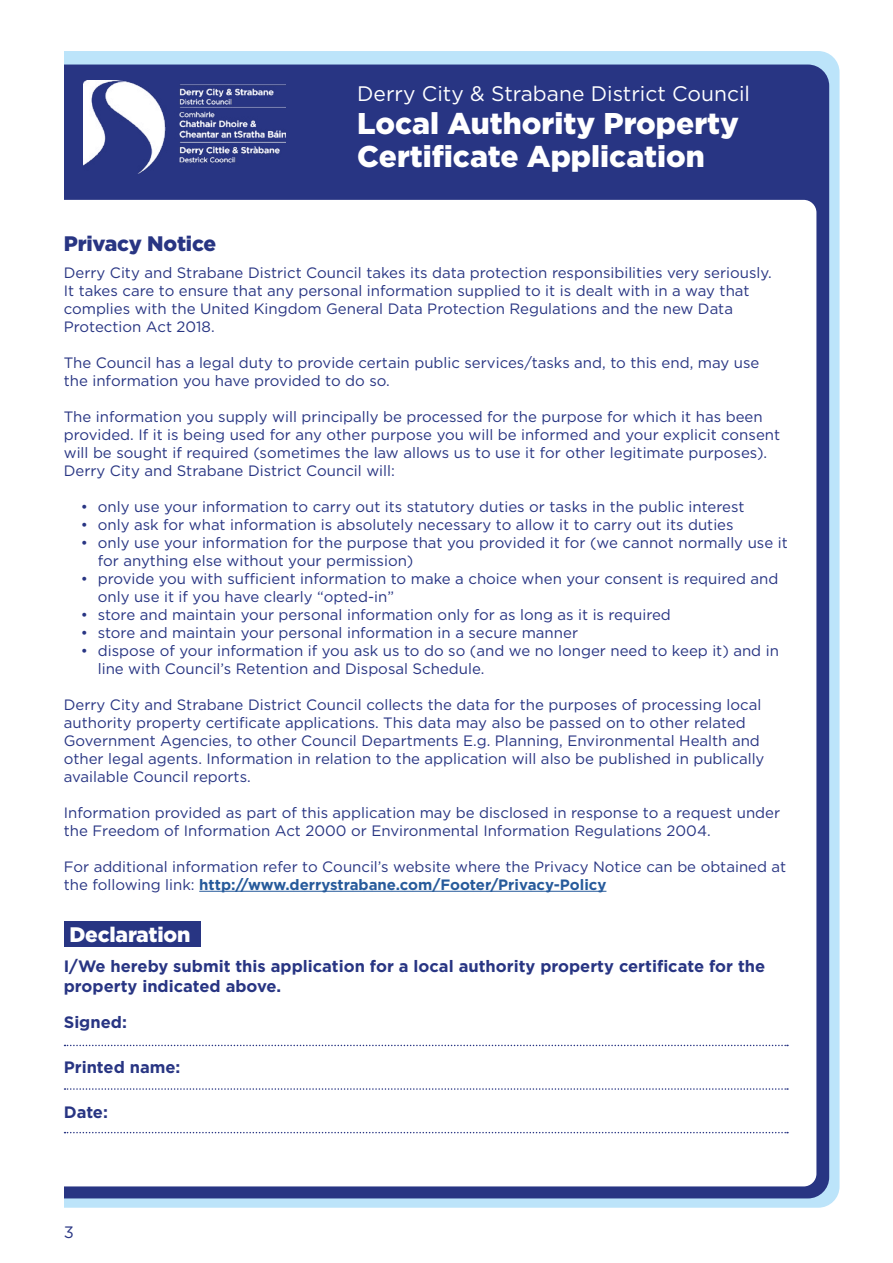
<style>
.page{position:relative;width:893px;height:1263px;background:#fff}
.page>*{position:absolute;margin:0;border:0;box-sizing:border-box;transform-origin:0 0}
.t1{font:900 30px/33px "Gotham";color:#fff}
.t2{font:21px "Gotham";color:#fff}
.t3{font:900 21px "Gotham";letter-spacing:-.01em;color:#283583}
.t4{font:900 21px "Gotham";letter-spacing:-.01em;color:#fff}
.t5{font:700 16.5px/19.8px "Gotham";color:#283583}
.t6{font:16.5px "Gotham";color:#283583}
.t7{font:15px/18px "Gotham";color:#283583}
.s1{font-weight:700;color:#275b9b}
</style>
<div class="page">
<div style="left:20px;top:51px;width:819px;height:1157px;background:linear-gradient(to right,#bce4fa,#bbe3f9);border-radius:21px"></div>
<div style="left:10px;top:65px;width:819px;height:1133px;background:#283583;border-radius:21px"></div>
<div style="left:43px;top:200px;width:773px;height:986px;background:#fff;border-radius:13px"></div>
<img style="left:84px;top:81px;width:201px;height:92px">
<div style="left:0;top:32px;width:64px;height:1193px;background:#fff"></div>
<hr style="left:199px;top:891px;width:407px;height:1px;background:#275b9b">
<div style="left:65px;top:922px;width:136px;height:25px;background:#283583"></div>
<svg style="left:65px;top:1045px;width:723px;height:1px"></svg>
<svg style="left:65px;top:1088px;width:723px;height:2px"></svg>
<svg style="left:65px;top:1132px;width:723px;height:1px"></svg>
<h2 class="t2" style="left:357px;top:80px;width:394px">Derry City &amp; Strabane District Council</h2>
<h1 class="t1" style="left:357px;top:107px;width:383px">Local Authority Property<br>Certificate Application</h1>
<h2 class="t3" style="left:64px;top:229px;width:154px">Privacy Notice</h2>
<p class="t7" style="left:64px;top:263px;width:709px">Derry City and Strabane District Council takes its data protection responsibilities very seriously.<br>It takes care to ensure that any personal information supplied to it is dealt with in a way that complies with the United Kingdom General Data Protection Regulations and the new Data Protection Act 2018.</p>
<p class="t7" style="left:64px;top:353px;width:697px">The Council has a legal duty to provide certain public services/tasks and, to this end, may use the information you have provided to do so.</p>
<p class="t7" style="left:64px;top:407px;width:718px">The information you supply will principally be processed for the purpose for which it has been provided. If it is being used for any other purpose you will be informed and your explicit consent will be sought if required (sometimes the law allows us to use it for other legitimate purposes).<br>Derry City and Strabane District Council will:</p>
<p class="t7" style="left:81px;top:497px;width:665px">• only use your information to carry out its statutory duties or tasks in the public interest</p>
<p class="t7" style="left:81px;top:515px;width:654px">• only ask for what information is absolutely necessary to allow it to carry out its duties</p>
<p class="t7" style="left:98px;top:533px;width:691px;text-indent:-17px">• only use your information for the purpose that you provided it for (we cannot normally use it for anything else without your permission)</p>
<p class="t7" style="left:98px;top:569px;width:682px;text-indent:-17px">• provide you with sufficient information to make a choice when your consent is required and only use it if you have clearly “opted-in”</p>
<p class="t7" style="left:81px;top:605px;width:592px">• store and maintain your personal information only for as long as it is required</p>
<p class="t7" style="left:81px;top:623px;width:499px">• store and maintain your personal information in a secure manner</p>
<p class="t7" style="left:98px;top:641px;width:683px;text-indent:-17px">• dispose of your information if you ask us to do so (and we no longer need to keep it) and in line with Council’s Retention and Disposal Schedule.</p>
<p class="t7" style="left:64px;top:695px;width:702px">Derry City and Strabane District Council collects the data for the purposes of processing local authority property certificate applications. This data may also be passed on to other related Government Agencies, to other Council Departments E.g. Planning, Environmental Health and other legal agents. Information in relation to the application will also be published in publically available Council reports.</p>
<p class="t7" style="left:64px;top:803px;width:718px">Information provided as part of this application may be disclosed in response to a request under the Freedom of Information Act 2000 or Environmental Information Regulations 2004.</p>
<p class="t7" style="left:64px;top:857px;width:724px">For additional information refer to Council’s website where the Privacy Notice can be obtained at the following link: <span class="s1">http://www.derrystrabane.com/Footer/Privacy-Policy</span></p>
<h2 class="t4" style="left:69px;top:920px;width:122px">Declaration</h2>
<p class="t5" style="left:64px;top:956px;width:703px">I/We hereby submit this application for a local authority property certificate for the property indicated above.</p>
<p class="t5" style="left:64px;top:1012px;width:65px">Signed:</p>
<p class="t5" style="left:64px;top:1057px;width:118px">Printed name:</p>
<p class="t5" style="left:64px;top:1102px;width:46px">Date:</p>
<p class="t6" style="left:64px;top:1221px;width:12px">3</p>
</div>
